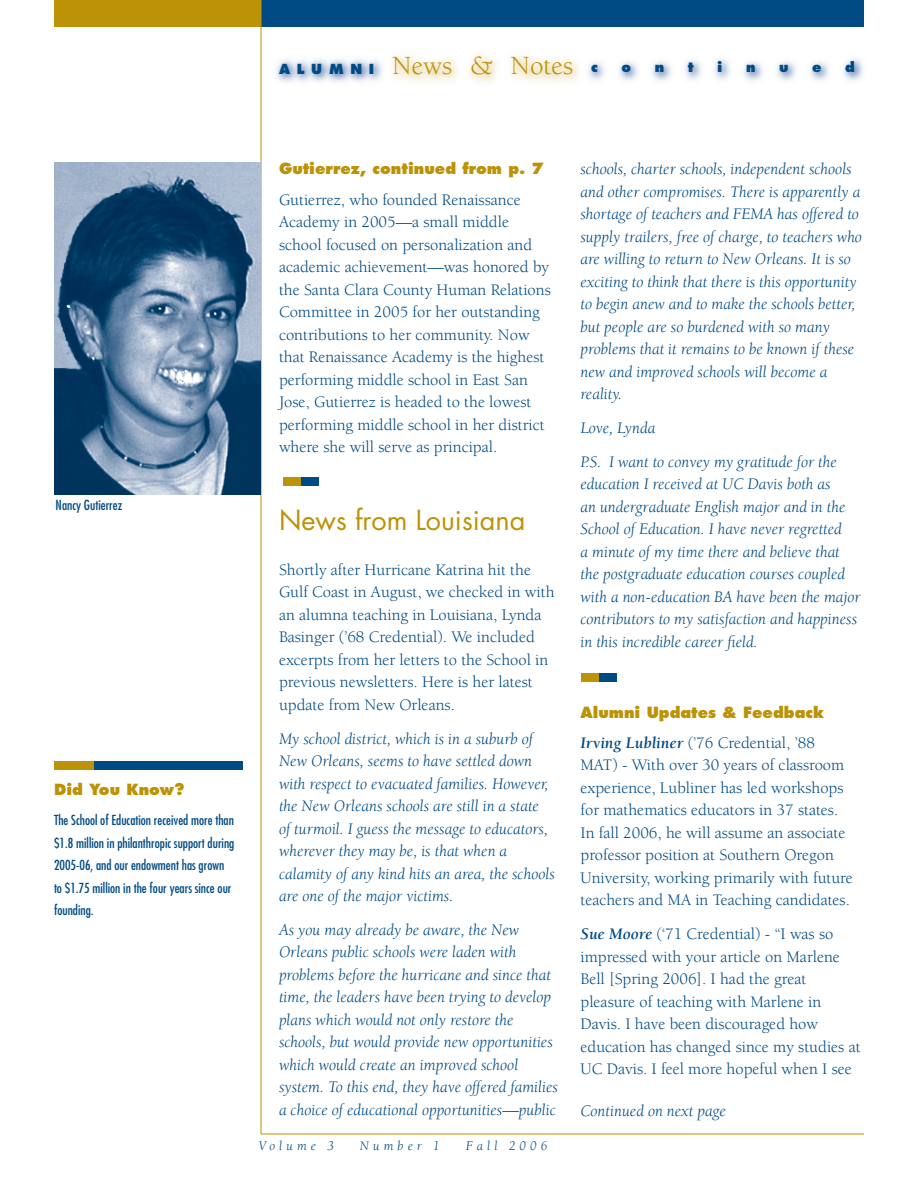
<style>
.page{position:relative;width:918px;height:1188px;background:#fff}
.page>*{position:absolute;margin:0;border:0;box-sizing:border-box;transform-origin:0 0}
.t1{font:27px "Berkeley";color:#bc9306}
.t2{font:27px "Futura";color:#bc9306}
.t3{font:italic 16.5px/22.5px "Berkeley";color:#004b84}
.t4{font:16.5px/22.5px "Berkeley";color:#004b84}
.t5{font:800 15px "Futura";color:#bc9306}
.t6{font:condensed 13.5px/22.5px "Futura";color:#004b84}
.t7{font:italic 13.5px "Berkeley";letter-spacing:.3em;color:#004b84}
.t8{font:800 13.5px "Futura";color:#004b84}
.s1{font-family:"Futura";font-weight:800;font-size:13.5px;color:#004b84}
.s2{font-weight:700;font-style:italic}
</style>
<div class="page">
<div style="left:261px;top:0;width:603px;height:27px;background:#004b84"></div>
<div style="left:54px;top:0;width:207px;height:27px;background:#bc9306"></div>
<hr style="left:261px;top:1134px;width:603px;height:1px;background:#bc9306">
<hr style="left:261px;top:0;width:1px;height:1134px;background:#bc9306">
<img style="left:276px;top:59px;width:106px;height:23px">
<img style="left:588px;top:58px;width:275px;height:23px">
<div style="left:54px;top:761px;width:41px;height:9px;background:#bc9306"></div>
<div style="left:95px;top:761px;width:148px;height:9px;background:#004b84"></div>
<div style="left:283px;top:477px;width:18px;height:9px;background:#bc9306"></div>
<div style="left:301px;top:477px;width:18px;height:9px;background:#004b84"></div>
<div style="left:581px;top:673px;width:18px;height:9px;background:#bc9306"></div>
<div style="left:599px;top:673px;width:18px;height:9px;background:#004b84"></div>
<img style="left:54px;top:162px;width:207px;height:332px">
<h1 class="t1" style="left:279px;top:51px;width:320px"><span class="s1">A L U M N I</span> News &amp; Notes <span class="s1">c</span></h1>
<p class="t8" style="left:622px;top:59px;width:11px">o</p>
<p class="t8" style="left:655px;top:59px;width:11px">n</p>
<p class="t8" style="left:688px;top:59px;width:7px">t</p>
<p class="t8" style="left:717px;top:59px;width:7px">i</p>
<p class="t8" style="left:746px;top:59px;width:11px">n</p>
<p class="t8" style="left:779px;top:59px;width:11px">u</p>
<p class="t8" style="left:812px;top:59px;width:11px">e</p>
<p class="t8" style="left:845px;top:59px;width:11px">d</p>
<p class="t6" style="left:56px;top:494px;width:68px">Nancy Gutierrez</p>
<p class="t5" style="left:54px;top:780px;width:132px">Did You Know?</p>
<p class="t6" style="left:54px;top:809px;width:182px">The School of Education received more than $1.8 million in philanthropic support during 2005-06, and our endowment has grown to $1.75 million in the four years since our founding.</p>
<p class="t5" style="left:279px;top:159px;width:267px">Gutierrez, continued from p. 7</p>
<p class="t4" style="left:279px;top:189px;width:273px">Gutierrez, who founded Renaissance Academy in 2005—a small middle school focused on personalization and academic achievement—was honored by the Santa Clara County Human Relations Committee in 2005 for her outstanding contributions to her community. Now that Renaissance Academy is the highest performing middle school in East San Jose, Gutierrez is headed to the lowest performing middle school in her district where she will serve as principal.</p>
<h1 class="t2" style="left:279px;top:503px;width:248px">News from Louisiana</h1>
<p class="t4" style="left:279px;top:559px;width:277px">Shortly after Hurricane Katrina hit the Gulf Coast in August, we checked in with an alumna teaching in Louisiana, Lynda Basinger (’68 Credential). We included excerpts from her letters to the School in previous newsletters. Here is her latest update from New Orleans.</p>
<p class="t3" style="left:279px;top:728px;width:277px">My school district, which is in a suburb of New Orleans, seems to have settled down with respect to evacuated families. However, the New Orleans schools are still in a state<br>of turmoil. I guess the message to educators, wherever they may be, is that when a calamity of any kind hits an area, the schools are one of the major victims.</p>
<p class="t3" style="left:279px;top:919px;width:281px">As you may already be aware, the New Orleans public schools were laden with problems before the hurricane and since that time, the leaders have been trying to develop plans which would not only restore the schools, but would provide new opportunities which would create an improved school system. To this end, they have offered families a choice of educational opportunities—public</p>
<p class="t7" style="left:259px;top:1139px;width:77px">Volume 3</p>
<p class="t7" style="left:360px;top:1139px;width:81px">Number 1</p>
<p class="t7" style="left:466px;top:1139px;width:83px">Fall 2006</p>
<p class="t3" style="left:580px;top:158px;width:283px">schools, charter schools, independent schools and other compromises. There is apparently a shortage of teachers and FEMA has offered to supply trailers, free of charge, to teachers who are willing to return to New Orleans. It is so exciting to think that there is this opportunity to begin anew and to make the schools better, but people are so burdened with so many problems that it remains to be known if these new and improved schools will become a reality.</p>
<p class="t3" style="left:580px;top:411px;width:258px;line-height:33.8px">Love, Lynda<br>P.S. I want to convey my gratitude for the</p>
<p class="t3" style="left:580px;top:473px;width:282px">education I received at UC Davis both as<br>an undergraduate English major and in the School of Education. I have never regretted<br>a minute of my time there and believe that the postgraduate education courses coupled with a non-education BA have been the major contributors to my satisfaction and happiness in this incredible career field.</p>
<p class="t5" style="left:580px;top:703px;width:245px">Alumni Updates &amp; Feedback</p>
<p class="t4" style="left:580px;top:732px;width:274px"><span class="s2">Irving Lubliner</span> (’76 Credential, ’88<br>MAT) - With over 30 years of classroom experience, Lubliner has led workshops for mathematics educators in 37 states.<br>In fall 2006, he will assume an associate professor position at Southern Oregon University, working primarily with future teachers and MA in Teaching candidates.</p>
<p class="t4" style="left:580px;top:923px;width:282px"><span class="s2">Sue Moore</span> (‘71 Credential) - “I was so impressed with your article on Marlene Bell [Spring 2006]. I had the great pleasure of teaching with Marlene in Davis. I have been discouraged how education has changed since my studies at UC Davis. I feel more hopeful when I see</p>
<p class="t3" style="left:580px;top:1100px;width:147px">Continued on next page</p>
</div>
